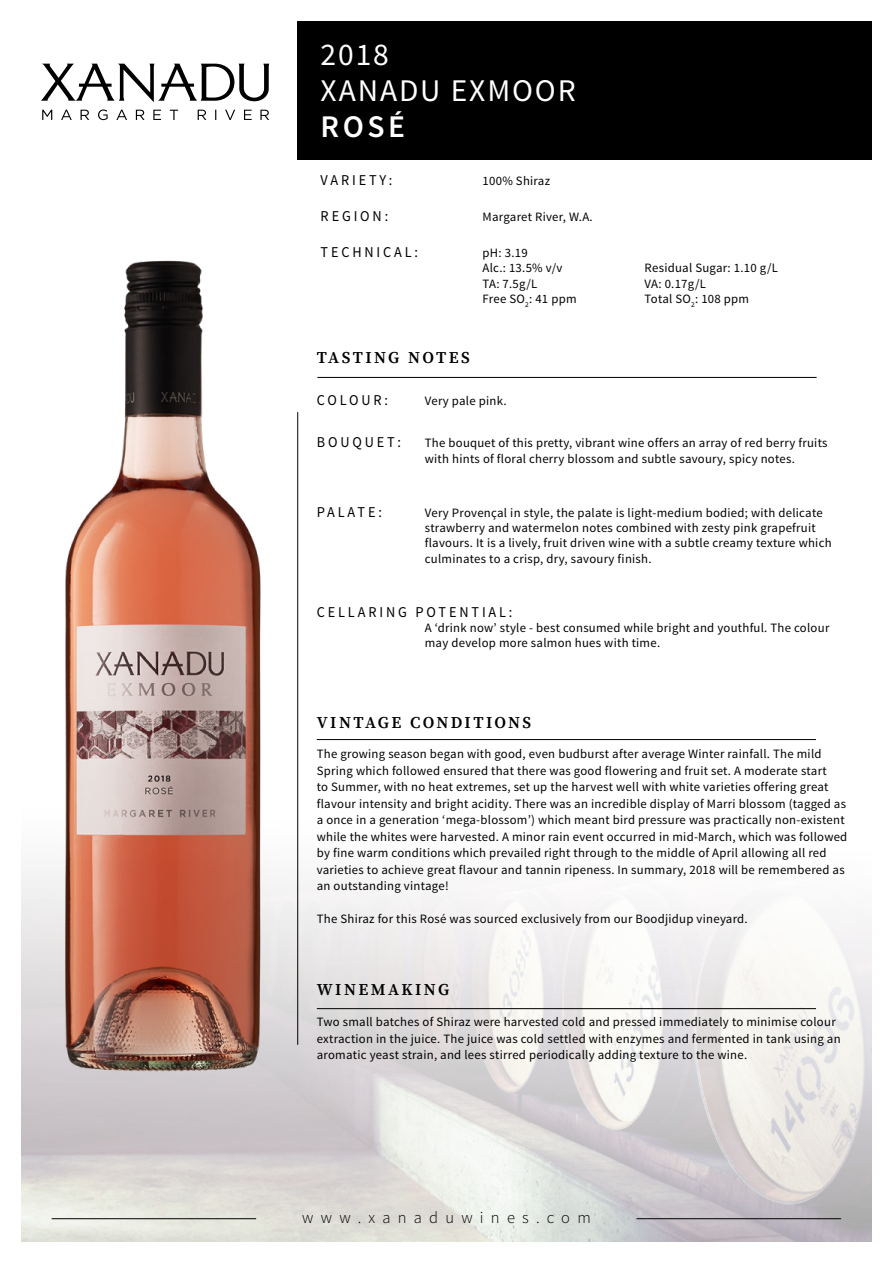
<style>
.page{position:relative;width:893px;height:1263px;background:#fff}
.page>*{position:absolute;margin:0;border:0;box-sizing:border-box;transform-origin:0 0}
.t1{font:31.5px "Source Sans Pro";letter-spacing:.06em;color:#fff}
.t2{font:600 31.5px "Source Sans Pro";color:#fff}
.t3{font:600 16.5px "Source Serif Pro";letter-spacing:.145em;color:#000}
.t4{font:300 16.5px "Source Sans Pro";letter-spacing:.44em;color:#000}
.t5{font:15px "Source Sans Pro";letter-spacing:.2em;color:#000;scale:.95 1}
.t6{font:12.75px/16.5px "Source Sans Pro";letter-spacing:.02em;color:#000}
</style>
<div class="page">
<img style="left:21px;top:740px;width:851px;height:502px">
<div style="left:297px;top:21px;width:575px;height:139px;background:#000"></div>
<svg style="left:41px;top:64px;width:228px;height:38px"></svg>
<svg style="left:42px;top:109px;width:227px;height:11px"></svg>
<hr style="left:317px;top:377px;width:500px;height:1px;background:#000">
<hr style="left:317px;top:739px;width:499px;height:1px;background:#000">
<hr style="left:317px;top:1008px;width:499px;height:1px;background:#000">
<hr style="left:52px;top:1218px;width:204px;height:1px;background:#000">
<hr style="left:637px;top:1218px;width:204px;height:1px;background:#000">
<img style="left:21px;top:260px;width:296px;height:844px">
<p class="t1" style="left:321px;top:35px;width:70px">2018</p>
<p class="t1" style="left:321px;top:71px;width:257px">XANADU EXMOOR</p>
<p class="t2" style="left:321px;top:107px;width:86px">ROSÉ</p>
<p class="t5" style="left:321px;top:171px;width:77px">VARIETY:</p>
<p class="t6" style="left:483px;top:173px;width:69px">100% Shiraz</p>
<p class="t5" style="left:321px;top:207px;width:73px">REGION:</p>
<p class="t6" style="left:483px;top:209px;width:112px">Margaret River, W.A.</p>
<p class="t5" style="left:321px;top:243px;width:104px">TECHNICAL:</p>
<p class="t6" style="left:483px;top:245px;width:47px">pH: 3.19</p>
<p class="t6" style="left:483px;top:260px;width:81px">Alc.: 13.5% v/v</p>
<p class="t6" style="left:645px;top:260px;width:135px">Residual Sugar: 1.10 g/L</p>
<p class="t6" style="left:483px;top:275px;width:56px">TA: 7.5g/L</p>
<p class="t6" style="left:645px;top:275px;width:63px">VA: 0.17g/L</p>
<p class="t6" style="left:483px;top:291px;width:95px">Free SO<sub>2</sub>: 41 ppm</p>
<p class="t6" style="left:645px;top:291px;width:106px">Total SO<sub>2</sub>: 108 ppm</p>
<p class="t3" style="left:317px;top:348px;width:155px">TASTING NOTES</p>
<p class="t5" style="left:317px;top:391px;width:77px">COLOUR:</p>
<p class="t6" style="left:425px;top:393px;width:83px">Very pale pink.</p>
<p class="t5" style="left:317px;top:433px;width:90px">BOUQUET:</p>
<p class="t6" style="left:425px;top:436px;width:404px;line-height:15.3px">The bouquet of this pretty, vibrant wine offers an array of red berry fruits with hints of floral cherry blossom and subtle savoury, spicy notes.</p>
<p class="t5" style="left:317px;top:502px;width:70px">PALATE:</p>
<p class="t6" style="left:425px;top:505px;width:408px;line-height:15.3px">Very Provençal in style, the palate is light-medium bodied; with delicate strawberry and watermelon notes combined with zesty pink grapefruit flavours. It is a lively, fruit driven wine with a subtle creamy texture which culminates to a crisp, dry, savoury finish.</p>
<p class="t5" style="left:317px;top:602px;width:208px">CELLARING POTENTIAL:</p>
<p class="t6" style="left:425px;top:620px;width:406px;line-height:15.3px">A ‘drink now’ style - best consumed while bright and youthful. The colour may develop more salmon hues with time.</p>
<p class="t3" style="left:317px;top:713px;width:216px">VINTAGE CONDITIONS</p>
<p class="t6" style="left:317px;top:746px;width:532px">The growing season began with good, even budburst after average Winter rainfall. The mild Spring which followed ensured that there was good flowering and fruit set. A moderate start<br>to Summer, with no heat extremes, set up the harvest well with white varieties offering great flavour intensity and bright acidity. There was an incredible display of Marri blossom (tagged as a once in a generation ‘mega-blossom’) which meant bird pressure was practically non-existent while the whites were harvested. A minor rain event occurred in mid-March, which was followed by fine warm conditions which prevailed right through to the middle of April allowing all red varieties to achieve great flavour and tannin ripeness. In summary, 2018 will be remembered as an outstanding vintage!</p>
<p class="t6" style="left:317px;top:911px;width:432px">The Shiraz for this Rosé was sourced exclusively from our Boodjidup vineyard.</p>
<p class="t3" style="left:317px;top:980px;width:134px">WINEMAKING</p>
<p class="t6" style="left:317px;top:1014px;width:525px">Two small batches of Shiraz were harvested cold and pressed immediately to minimise colour extraction in the juice. The juice was cold settled with enzymes and fermented in tank using an aromatic yeast strain, and lees stirred periodically adding texture to the wine.</p>
<p class="t4" style="left:302px;top:1207px;width:290px">www.xanaduwines.com</p>
</div>
